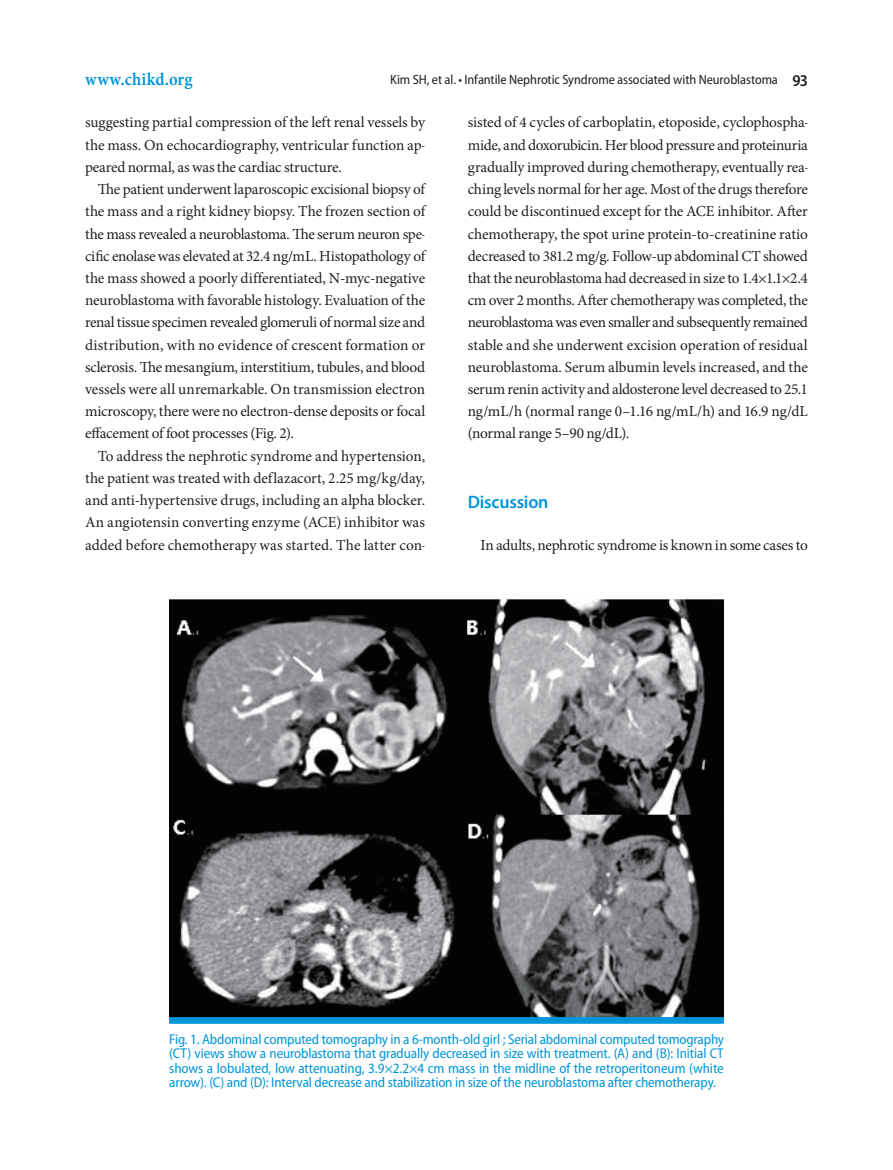
<style>
.page{position:relative;width:893px;height:1170px;background:#fff}
.page>*{position:absolute;margin:0;border:0;box-sizing:border-box;transform-origin:0 0}
.t1{font:18.15px "Minion Pro Semibold Cn Capt";letter-spacing:.005em;color:#0095d9}
.t2{font:600 18px "Myriad Pro";letter-spacing:-.01em;color:#0095d9}
.t3{font:15.3px/22.2px "Minion Pro";letter-spacing:-.01em;color:#231f20;text-align:justify}
.t4{font:semi-condensed 14.25px/14.2px "Myriad Pro";letter-spacing:-.01em;color:#0095d9;text-align:justify}
.t5{font:semi-condensed 13.5px "Myriad Pro";letter-spacing:-.005em;color:#231f20}
.s1{font-weight:600;font-size:16.5px}
</style>
<div class="page">
<img style="left:169px;top:598px;width:555px;height:418px">
<svg style="left:169px;top:1016px;width:555px;height:7px;background:#0483bc"></svg>
<p class="t1" style="left:85px;top:66px;width:109px">www.chikd.org</p>
<p class="t5" style="left:390px;top:71px;width:419px">Kim SH, et al. • Infantile Nephrotic Syndrome associated with Neuroblastoma <span class="s1">93</span></p>
<p class="t3" style="left:85px;top:111px;width:342px">suggesting partial compression of the left renal vessels by the mass. On echocardiography, ventricular function ap&shy;peared normal, as was the cardiac structure.</p>
<p class="t3" style="left:85px;top:178px;width:342px;text-indent:13px">The patient underwent laparoscopic excisional biopsy of the mass and a right kidney biopsy. The frozen section of the mass revealed a neuroblastoma. The serum neuron spe&shy;cific enolase was elevated at 32.4 ng/mL. Histopathology of the mass showed a poorly differentiated, N-myc-negative neuroblastoma with favorable histology. Evaluation of the renal tissue specimen revealed glomeruli of normal size and distribution, with no evidence of crescent formation or sclerosis. The mesangium, interstitium, tubules, and blood vessels were all unremarkable. On transmission electron microscopy, there were no electron-dense deposits or focal effacement of foot processes (Fig. 2).</p>
<p class="t3" style="left:85px;top:444px;width:342px;text-indent:13px">To address the nephrotic syndrome and hypertension, the patient was treated with deflazacort, 2.25 mg/kg/day, and anti-hypertensive drugs, including an alpha blocker.<br>An angiotensin converting enzyme (ACE) inhibitor was added before chemotherapy was started. The latter con-</p>
<p class="t3" style="left:468px;top:111px;width:342px">sisted of 4 cycles of carboplatin, etoposide, cyclophospha&shy;mide, and doxorubicin. Her blood pressure and proteinuria gradually improved during chemotherapy, eventually rea&shy;ching levels normal for her age. Most of the drugs therefore could be discontinued except for the ACE inhibitor. After chemotherapy, the spot urine protein-to-creatinine ratio decreased to 381.2 mg/g. Follow-up abdominal CT showed that the neuroblastoma had decreased in size to 1.4×1.1×2.4 cm over 2 months. After chemotherapy was completed, the neuroblastoma was even smaller and subsequently remained stable and she underwent excision operation of residual neuroblastoma. Serum albumin levels increased, and the serum renin activity and aldosterone level decreased to 25.1 ng/mL/h (normal range 0–1.16 ng/mL/h) and 16.9 ng/dL (normal range 5–90 ng/dL).</p>
<p class="t2" style="left:468px;top:490px;width:82px">Discussion</p>
<p class="t3" style="left:480px;top:533px;width:329px">In adults, nephrotic syndrome is known in some cases to</p>
<p class="t4" style="left:169px;top:1031px;width:556px">Fig. 1. Abdominal computed tomography in a 6-month-old girl ; Serial abdominal computed tomography (CT) views show a neuroblastoma that gradually decreased in size with treatment. (A) and (B): Initial CT shows a lobulated, low attenuating, 3.9×2.2×4 cm mass in the midline of the retroperitoneum (white arrow). (C) and (D): Interval decrease and stabilization in size of the neuroblastoma after chemotherapy.</p>
</div>
